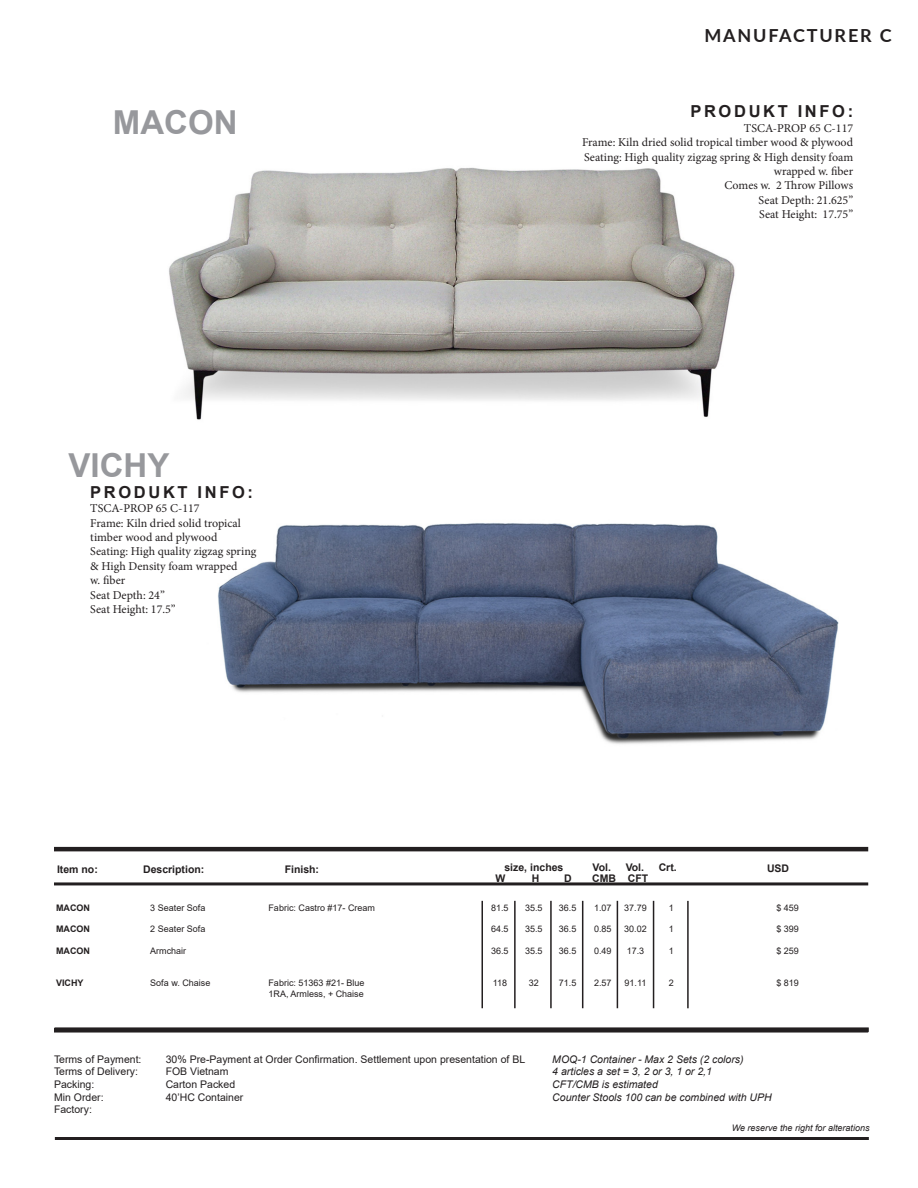
<style>
.page{position:relative;width:918px;height:1188px;background:#fff}
.page>*{position:absolute;margin:0;border:0;box-sizing:border-box;transform-origin:0 0}
.t1{font:700 33px "Arial";color:#97989c}
.t2{font:700 18px "Lato";letter-spacing:.1em;color:#231f20}
.t3{font:700 16.5px "Arial";letter-spacing:.16em;color:#231f20}
.t4{font:12px "Minion Pro";color:#231f20}
.t5{font:10.5px "Arial";color:#231f20}
.t6{font:italic 10.5px "Arial";color:#231f20}
.t7{font:700 10.5px "Arial";color:#231f20}
.t8{font:9px "Arial";color:#231f20}
.t9{font:italic 9px "Arial";color:#231f20}
.t10{font:700 9px "Arial";color:#231f20}
</style>
<div class="page">
<img style="left:169px;top:167px;width:566px;height:253px">
<hr style="left:54px;top:847px;width:814px;height:4px;background:#231f20">
<div style="left:54px;top:1028px;width:814px;height:5px;background:#8a8888"></div>
<hr style="left:54px;top:882px;width:814px;height:3px;background:#231f20">
<hr style="left:482px;top:901px;width:1px;height:107px;background:#231f20">
<hr style="left:653px;top:901px;width:1px;height:107px;background:#231f20">
<hr style="left:617px;top:901px;width:1px;height:107px;background:#231f20">
<hr style="left:582px;top:901px;width:1px;height:107px;background:#231f20">
<hr style="left:550px;top:901px;width:2px;height:107px;background:#231f20">
<hr style="left:514px;top:901px;width:2px;height:107px;background:#231f20">
<hr style="left:687px;top:901px;width:2px;height:107px;background:#231f20">
<div style="left:55px;top:1027px;width:814px;height:5px;background:#231f20"></div>
<hr style="left:55px;top:1137px;width:814px;height:3px;background:#231f20">
<img style="left:218px;top:523px;width:621px;height:221px">
<p class="t1" style="left:113px;top:99px;width:126px">MACON</p>
<h1 class="t1" style="left:69px;top:442px;width:102px">VICHY</h1>
<p class="t3" style="left:90px;top:480px;width:164px">PRODUKT INFO:</p>
<p class="t4" style="left:90px;top:500px;width:111px">TSCA-PROP 65 C-117</p>
<p class="t4" style="left:90px;top:515px;width:152px">Frame: Kiln dried solid tropical</p>
<p class="t4" style="left:90px;top:529px;width:129px">timber wood and plywood</p>
<p class="t4" style="left:90px;top:544px;width:168px">Seating: High quality zigzag spring</p>
<p class="t4" style="left:90px;top:558px;width:149px">&amp; High Density foam wrapped</p>
<p class="t4" style="left:90px;top:572px;width:36px">w. fiber</p>
<p class="t4" style="left:90px;top:587px;width:76px">Seat Depth: 24”</p>
<p class="t4" style="left:90px;top:601px;width:87px">Seat Height: 17.5”</p>
<p class="t7" style="left:57px;top:862px;width:42px">Item no:</p>
<p class="t7" style="left:143px;top:862px;width:63px">Description:</p>
<p class="t7" style="left:285px;top:862px;width:36px">Finish:</p>
<p class="t10" style="left:56px;top:901px;width:35px">MACON</p>
<p class="t10" style="left:56px;top:923px;width:35px">MACON</p>
<p class="t10" style="left:56px;top:944px;width:35px">MACON</p>
<p class="t10" style="left:56px;top:977px;width:29px">VICHY</p>
<p class="t8" style="left:150px;top:901px;width:57px">3 Seater Sofa</p>
<p class="t8" style="left:150px;top:923px;width:57px">2 Seater Sofa</p>
<p class="t8" style="left:150px;top:945px;width:37px">Armchair</p>
<p class="t8" style="left:150px;top:977px;width:62px">Sofa w. Chaise</p>
<p class="t8" style="left:268px;top:901px;width:108px">Fabric: Castro #17- Cream</p>
<p class="t8" style="left:268px;top:977px;width:98px">Fabric: 51363 #21- Blue</p>
<p class="t8" style="left:268px;top:988px;width:97px">1RA, Armless, + Chaise</p>
<p class="t2" style="left:704px;top:22px;width:189px">MANUFACTURER C</p>
<p class="t3" style="left:690px;top:100px;width:164px">PRODUKT INFO:</p>
<p class="t4" style="left:744px;top:120px;width:111px">TSCA-PROP 65 C-117</p>
<p class="t4" style="left:582px;top:134px;width:273px">Frame: Kiln dried solid tropical timber wood &amp; plywood</p>
<p class="t4" style="left:584px;top:149px;width:271px">Seating: High quality zigzag spring &amp; High density foam</p>
<p class="t4" style="left:774px;top:163px;width:81px">wrapped w. fiber</p>
<p class="t4" style="left:724px;top:178px;width:130px">Comes w. 2 Throw Pillows</p>
<p class="t4" style="left:759px;top:192px;width:96px">Seat Depth: 21.625”</p>
<p class="t4" style="left:759px;top:206px;width:95px">Seat Height: 17.75”</p>
<p class="t7" style="left:504px;top:860px;width:60px">size, inches</p>
<p class="t7" style="left:593px;top:860px;width:20px">Vol.</p>
<p class="t7" style="left:626px;top:860px;width:20px">Vol.</p>
<p class="t7" style="left:659px;top:860px;width:20px">Crt.</p>
<p class="t7" style="left:767px;top:861px;width:24px">USD</p>
<p class="t8" style="left:776px;top:901px;width:24px">$ 459</p>
<p class="t8" style="left:776px;top:923px;width:24px">$ 399</p>
<p class="t8" style="left:776px;top:945px;width:24px">$ 259</p>
<p class="t8" style="left:776px;top:977px;width:24px">$ 819</p>
<p class="t7" style="left:496px;top:870px;width:11px">W</p>
<p class="t7" style="left:532px;top:870px;width:9px">H</p>
<p class="t7" style="left:564px;top:870px;width:9px">D</p>
<p class="t7" style="left:592px;top:870px;width:57px">CMB CFT</p>
<p class="t8" style="left:491px;top:901px;width:19px">81.5</p>
<p class="t8" style="left:491px;top:923px;width:19px">64.5</p>
<p class="t8" style="left:491px;top:945px;width:19px">36.5</p>
<p class="t8" style="left:493px;top:977px;width:16px">118</p>
<p class="t8" style="left:525px;top:901px;width:19px">35.5</p>
<p class="t8" style="left:525px;top:923px;width:19px">35.5</p>
<p class="t8" style="left:525px;top:945px;width:19px">35.5</p>
<p class="t8" style="left:529px;top:977px;width:12px">32</p>
<p class="t8" style="left:559px;top:901px;width:19px">36.5</p>
<p class="t8" style="left:559px;top:923px;width:19px">36.5</p>
<p class="t8" style="left:559px;top:945px;width:19px">36.5</p>
<p class="t8" style="left:559px;top:977px;width:19px">71.5</p>
<p class="t8" style="left:594px;top:901px;width:19px">1.07</p>
<p class="t8" style="left:594px;top:923px;width:19px">0.85</p>
<p class="t8" style="left:594px;top:945px;width:19px">0.49</p>
<p class="t8" style="left:594px;top:977px;width:19px">2.57</p>
<p class="t8" style="left:624px;top:901px;width:24px">37.79</p>
<p class="t8" style="left:624px;top:923px;width:24px">30.02</p>
<p class="t8" style="left:627px;top:945px;width:19px">17.3</p>
<p class="t8" style="left:625px;top:977px;width:23px">91.11</p>
<p class="t8" style="left:669px;top:901px;width:7px">1</p>
<p class="t8" style="left:669px;top:923px;width:7px">1</p>
<p class="t8" style="left:669px;top:945px;width:7px">1</p>
<p class="t8" style="left:669px;top:977px;width:7px">2</p>
<p class="t5" style="left:54px;top:1052px;width:89px">Terms of Payment:</p>
<p class="t5" style="left:54px;top:1064px;width:86px">Terms of Delivery:</p>
<p class="t5" style="left:54px;top:1077px;width:42px">Packing:</p>
<p class="t5" style="left:54px;top:1090px;width:51px">Min Order:</p>
<p class="t5" style="left:54px;top:1102px;width:39px">Factory:</p>
<p class="t5" style="left:166px;top:1052px;width:361px">30% Pre-Payment at Order Confirmation. Settlement upon presentation of BL</p>
<p class="t5" style="left:166px;top:1064px;width:64px">FOB Vietnam</p>
<p class="t5" style="left:166px;top:1077px;width:71px">Carton Packed</p>
<p class="t5" style="left:166px;top:1090px;width:79px">40’HC Container</p>
<p class="t6" style="left:552px;top:1052px;width:193px">MOQ-1 Container - Max 2 Sets (2 colors)</p>
<p class="t6" style="left:552px;top:1065px;width:161px">4 articles a set = 3, 2 or 3, 1 or 2,1</p>
<p class="t6" style="left:552px;top:1077px;width:107px">CFT/CMB is estimated</p>
<p class="t6" style="left:552px;top:1090px;width:221px">Counter Stools 100 can be combined with UPH</p>
<p class="t9" style="left:732px;top:1122px;width:139px">We reserve the right for alterations</p>
</div>
